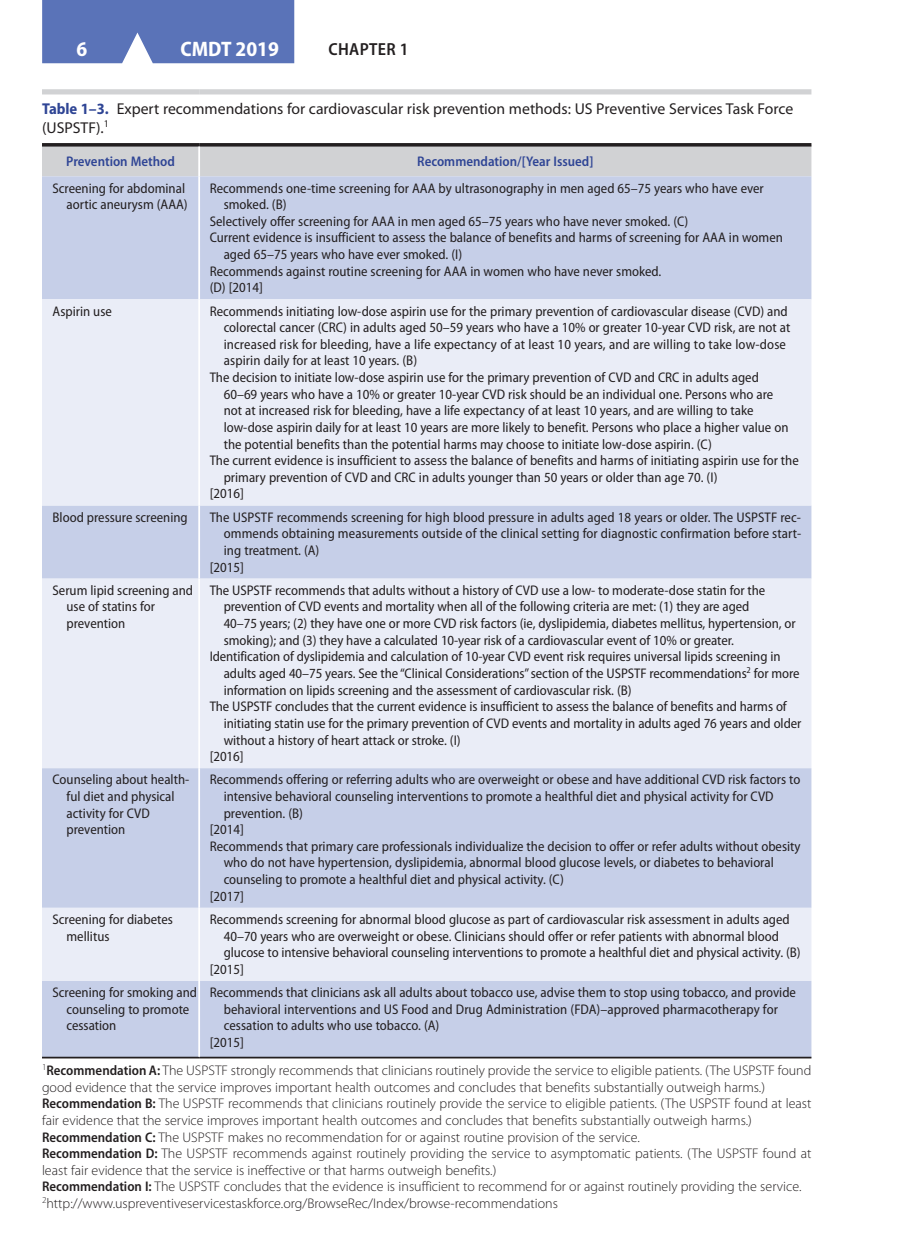
<style>
.page{position:relative;width:906px;height:1260px;background:#fff}
.page>*{position:absolute;margin:0;border:0;box-sizing:border-box;transform-origin:0 0}
.t1{font:700 semi-condensed 21px "Myriad Pro";color:#fff}
.t2{font:600 semi-condensed 17.5px "Myriad Pro";color:#231f20}
.table_title{font:15.75px/18.4px "Myriad Pro";color:#231f20}
.table-text{font:semi-condensed 14px/16.6px "Myriad Pro";color:#231f20}
.table_footnote{font:300 14px/16.6px "Myriad Pro";color:#231f20}
.table_columnhead{font:600 semi-condensed 14px "Myriad Pro";color:#2f4595}
.s1{font-weight:700;font-stretch:semi-condensed;color:#2f4595}
.s2{font-weight:600;font-stretch:semi-condensed}
</style>
<div class="page">
<div style="left:42px;top:0;width:252px;height:63px;background:#5a73b8"></div>
<div style="left:42px;top:147px;width:769px;height:29px;background:#d1d2d4"></div>
<div style="left:42px;top:176px;width:769px;height:881px;background:#c6cfe8"></div>
<svg style="left:42px;top:299px;width:769px;height:682px;background:#dee3f2"></svg>
<hr style="left:42px;top:1057px;width:157px;height:1px;background:#231f20">
<hr style="left:199px;top:1057px;width:612px;height:1px;background:#231f20">
<div style="left:42px;top:89px;width:157px;height:5px;background:#d1d2d4"></div>
<div style="left:199px;top:89px;width:612px;height:5px;background:#d1d2d4"></div>
<svg style="left:42px;top:143px;width:157px;height:4px"></svg>
<svg style="left:199px;top:143px;width:612px;height:4px;background:#383536"></svg>
<hr style="left:198px;top:147px;width:2px;height:29px;background:#fff">
<hr style="left:198px;top:176px;width:2px;height:123px;background:#fff">
<hr style="left:198px;top:299px;width:2px;height:206px;background:#fff">
<hr style="left:198px;top:505px;width:2px;height:74px;background:#fff">
<hr style="left:198px;top:579px;width:2px;height:189px;background:#fff">
<hr style="left:198px;top:768px;width:2px;height:140px;background:#fff">
<hr style="left:198px;top:908px;width:2px;height:73px;background:#fff">
<hr style="left:198px;top:981px;width:2px;height:76px;background:#fff">
<h1 class="t1" style="left:77px;top:37px;width:12px">6</h1>
<h1 class="t1" style="left:180px;top:37px;width:100px">CMDT 2019</h1>
<p class="t2" style="left:328px;top:40px;width:20px">Chapter</p>
<p class="t2" style="left:400px;top:40px;width:10px">1</p>
<p class="table_title" style="left:42px;top:99px;width:752px"><span class="s1">Table 1–3.</span> Expert recommendations for cardiovascular risk prevention methods: US Preventive Services Task Force (USPSTF).<sup>1</sup></p>
<p class="table_columnhead" style="left:66px;top:153px;width:110px">Prevention Method</p>
<p class="table_columnhead" style="left:417px;top:153px;width:178px">Recommendation/[Year Issued]</p>
<p class="table-text" style="left:53px;top:180px;width:137px;text-align:right">Screening for abdominal aortic aneurysm (AAA)</p>
<p class="table-text" style="left:224px;top:180px;width:541px;text-indent:-14px">Recommends one-time screening for AAA by ultrasonography in men aged 65–75 years who have ever smoked. (B)</p>
<p class="table-text" style="left:210px;top:213px;width:480px">Selectively offer screening for AAA in men aged 65–75 years who have never smoked. (C)</p>
<p class="table-text" style="left:224px;top:230px;width:561px;text-indent:-14px">Current evidence is insufficient to assess the balance of benefits and harms of screening for AAA in women aged 65–75 years who have ever smoked. (I)</p>
<p class="table-text" style="left:210px;top:263px;width:453px">Recommends against routine screening for AAA in women who have never smoked.</p>
<p class="table-text" style="left:210px;top:280px;width:55px">(D) [2014]</p>
<p class="table-text" style="left:53px;top:303px;width:61px">Aspirin use</p>
<p class="table-text" style="left:224px;top:303px;width:568px;text-indent:-14px">Recommends initiating low-dose aspirin use for the primary prevention of cardiovascular disease (CVD) and colorectal cancer (CRC) in adults aged 50–59 years who have a 10% or greater 10-year CVD risk, are not at increased risk for bleeding, have a life expectancy of at least 10 years, and are willing to take low-dose aspirin daily for at least 10 years. (B)</p>
<p class="table-text" style="left:224px;top:369px;width:566px;text-indent:-14px">The decision to initiate low-dose aspirin use for the primary prevention of CVD and CRC in adults aged 60–69 years who have a 10% or greater 10-year CVD risk should be an individual one. Persons who are not at increased risk for bleeding, have a life expectancy of at least 10 years, and are willing to take low-dose aspirin daily for at least 10 years are more likely to benefit. Persons who place a higher value on the potential benefits than the potential harms may choose to initiate low-dose aspirin. (C)</p>
<p class="table-text" style="left:224px;top:452px;width:576px;text-indent:-14px">The current evidence is insufficient to assess the balance of benefits and harms of initiating aspirin use for the primary prevention of CVD and CRC in adults younger than 50 years or older than age 70. (I)</p>
<p class="table-text" style="left:210px;top:486px;width:36px">[2016]</p>
<p class="table-text" style="left:53px;top:509px;width:137px">Blood pressure screening</p>
<p class="table-text" style="left:224px;top:509px;width:579px;text-align:justify;text-indent:-14px">The USPSTF recommends screening for high blood pressure in adults aged 18 years or older. The USPSTF rec&shy;ommends obtaining measurements outside of the clinical setting for diagnostic confirmation before start&shy;ing treatment. (A)</p>
<p class="table-text" style="left:210px;top:559px;width:36px">[2015]</p>
<p class="table-text" style="left:67px;top:582px;width:128px;text-indent:-14px">Serum lipid screening and use of statins for prevention</p>
<p class="table-text" style="left:224px;top:582px;width:573px;text-indent:-14px">The USPSTF recommends that adults without a history of CVD use a low- to moderate-dose statin for the prevention of CVD events and mortality when all of the following criteria are met: (1) they are aged<br>40–75 years; (2) they have one or more CVD risk factors (ie, dyslipidemia, diabetes mellitus, hypertension, or smoking); and (3) they have a calculated 10-year risk of a cardiovascular event of 10% or greater.</p>
<p class="table-text" style="left:224px;top:649px;width:577px;text-indent:-14px">Identification of dyslipidemia and calculation of 10-year CVD event risk requires universal lipids screening in adults aged 40–75 years. See the “Clinical Considerations” section of the USPSTF recommendations<sup>2</sup> for more information on lipids screening and the assessment of cardiovascular risk. (B)</p>
<p class="table-text" style="left:224px;top:699px;width:579px;text-indent:-14px">The USPSTF concludes that the current evidence is insufficient to assess the balance of benefits and harms of initiating statin use for the primary prevention of CVD events and mortality in adults aged 76 years and older without a history of heart attack or stroke. (I)</p>
<p class="table-text" style="left:210px;top:748px;width:35px">[2016]</p>
<p class="table-text" style="left:67px;top:772px;width:124px;text-indent:-14px">Counseling about health&shy;ful diet and physical activity for CVD prevention</p>
<p class="table-text" style="left:224px;top:772px;width:578px;text-indent:-14px">Recommends offering or referring adults who are overweight or obese and have additional CVD risk factors to intensive behavioral counseling interventions to promote a healthful diet and physical activity for CVD prevention. (B)</p>
<p class="table-text" style="left:210px;top:822px;width:36px">[2014]</p>
<p class="table-text" style="left:224px;top:838px;width:578px;text-indent:-14px">Recommends that primary care professionals individualize the decision to offer or refer adults without obesity who do not have hypertension, dyslipidemia, abnormal blood glucose levels, or diabetes to behavioral counseling to promote a healthful diet and physical activity. (C)</p>
<p class="table-text" style="left:210px;top:888px;width:36px">[2017]</p>
<p class="table-text" style="left:67px;top:911px;width:108px;text-indent:-14px">Screening for diabetes mellitus</p>
<p class="table-text" style="left:224px;top:911px;width:578px;text-indent:-14px">Recommends screening for abnormal blood glucose as part of cardiovascular risk assessment in adults aged<br>40–70 years who are overweight or obese. Clinicians should offer or refer patients with abnormal blood glucose to intensive behavioral counseling interventions to promote a healthful diet and physical activity. (B)</p>
<p class="table-text" style="left:210px;top:961px;width:36px">[2015]</p>
<p class="table-text" style="left:67px;top:984px;width:132px;text-indent:-14px">Screening for smoking and counseling to promote cessation</p>
<p class="table-text" style="left:224px;top:984px;width:574px;text-indent:-14px">Recommends that clinicians ask all adults about tobacco use, advise them to stop using tobacco, and provide behavioral interventions and US Food and Drug Administration (FDA)–approved pharmacotherapy for cessation to adults who use tobacco. (A)</p>
<p class="table-text" style="left:210px;top:1034px;width:36px">[2015]</p>
<p class="table_footnote" style="left:42px;top:1062px;width:771px"><sup>1</sup><span class="s2">Recommendation A:</span> The USPSTF strongly recommends that clinicians routinely provide the service to eligible patients. (The USPSTF found good evidence that the service improves important health outcomes and concludes that benefits substantially outweigh harms.)</p>
<p class="table_footnote" style="left:42px;top:1096px;width:770px"><span class="s2">Recommendation B:</span> The USPSTF recommends that clinicians routinely provide the service to eligible patients. (The USPSTF found at least fair evidence that the service improves important health outcomes and concludes that benefits substantially outweigh harms.)</p>
<p class="table_footnote" style="left:42px;top:1129px;width:599px"><span class="s2">Recommendation C:</span> The USPSTF makes no recommendation for or against routine provision of the service.</p>
<p class="table_footnote" style="left:42px;top:1145px;width:771px"><span class="s2">Recommendation D:</span> The USPSTF recommends against routinely providing the service to asymptomatic patients. (The USPSTF found at least fair evidence that the service is ineffective or that harms outweigh benefits.)</p>
<p class="table_footnote" style="left:42px;top:1179px;width:761px"><span class="s2">Recommendation I:</span> The USPSTF concludes that the evidence is insufficient to recommend for or against routinely providing the service.</p>
<p class="table_footnote" style="left:42px;top:1195px;width:517px"><sup>2</sup>http://www.uspreventiveservicestaskforce.org/BrowseRec/Index/browse-recommendations</p>
</div>
